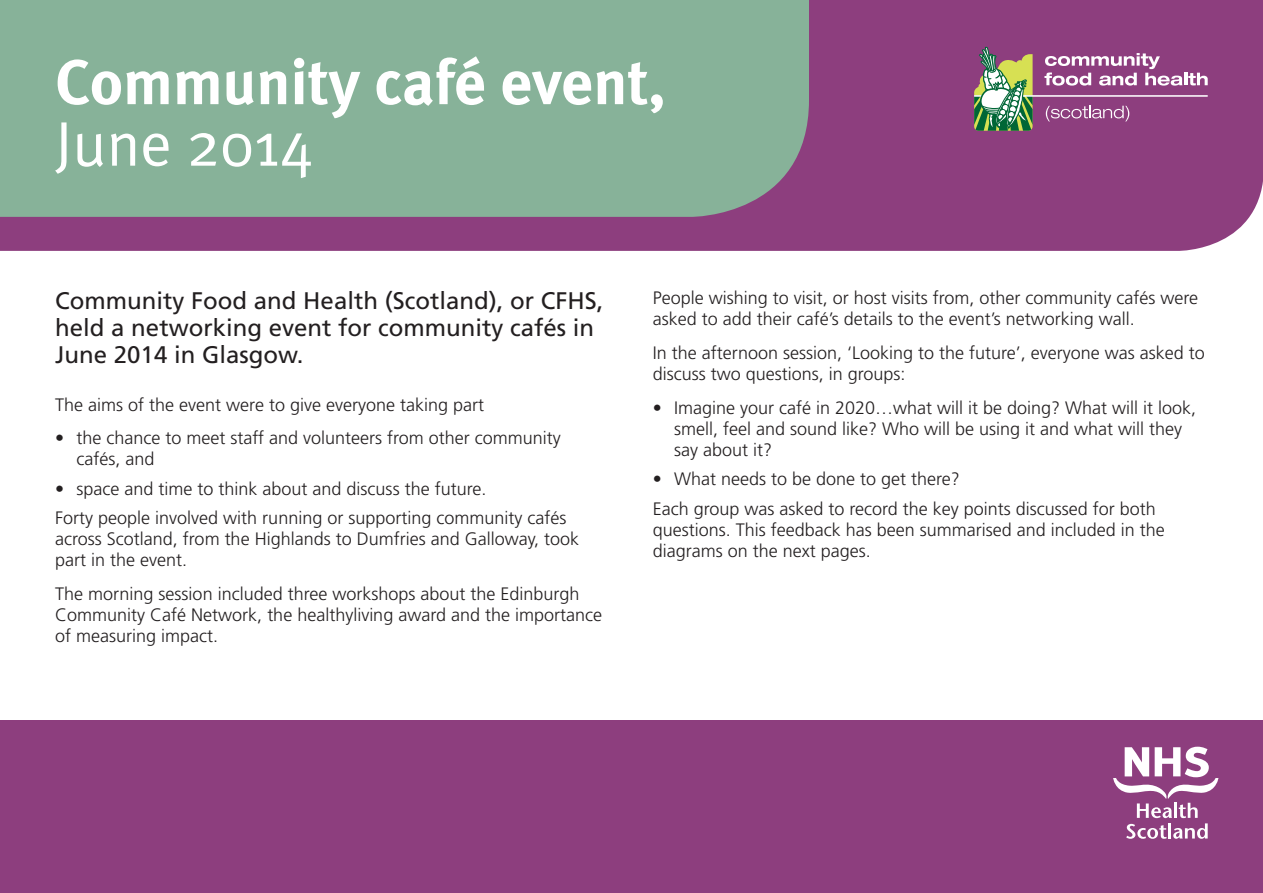
<style>
.page{position:relative;width:1263px;height:893px;background:#fff}
.page>*{position:absolute;margin:0;border:0;box-sizing:border-box;transform-origin:0 0}
.Front_cover_title{font:700 63px/61.5px "Meta Plus";color:#fff}
.Front_cover_title-2{font:24px/27px "Frutiger LT Std";color:#231f20}
.Body_Text{font:300 18px/21px "Frutiger LT Std";color:#231f20}
.s1{font-family:"Meta Plus Normal";font-weight:400}
</style>
<div class="page">
<div style="left:0;top:0;width:1263px;height:251px;background:#8d3e7e"></div>
<div style="left:0;top:0;width:809px;height:217px;background:#87b299"></div>
<div style="left:0;top:721px;width:1263px;height:172px;background:#8d3e7e"></div>
<hr style="left:974px;top:95px;width:233px;height:1px;background:#fff">
<svg style="left:1044px;top:53px;width:164px;height:33px"></svg>
<svg style="left:1046px;top:106px;width:83px;height:15px"></svg>
<svg style="left:974px;top:47px;width:58px;height:85px;background:#879d76"></svg>
<svg style="left:1113px;top:747px;width:105px;height:92px"></svg>
<h1 class="Front_cover_title" style="left:55px;top:51px;width:611px">Community café event,<br><span class="s1">June 2014</span></h1>
<h1 class="Front_cover_title-2" style="left:55px;top:287px;width:550px">Community Food and Health (Scotland), or CFHS, held a networking event for community cafés in<br>June 2014 in Glasgow.</h1>
<p class="Body_Text" style="left:55px;top:394px;width:430px">The aims of the event were to give everyone taking part</p>
<p class="Body_Text" style="left:77px;top:428px;width:486px;text-indent:-21px">• the chance to meet staff and volunteers from other community cafés, and</p>
<p class="Body_Text" style="left:55px;top:478px;width:433px">• space and time to think about and discuss the future.</p>
<p class="Body_Text" style="left:55px;top:508px;width:525px">Forty people involved with running or supporting community cafés across Scotland, from the Highlands to Dumfries and Galloway, took part in the event.</p>
<p class="Body_Text" style="left:55px;top:584px;width:548px">The morning session included three workshops about the Edinburgh<br>Community Café Network, the healthyliving award and the importance of measuring impact.</p>
<p class="Body_Text" style="left:653px;top:288px;width:547px">People wishing to visit, or host visits from, other community cafés were asked to add their café’s details to the event’s networking wall.</p>
<p class="Body_Text" style="left:653px;top:342px;width:554px">In the afternoon session, ‘Looking to the future’, everyone was asked to discuss two questions, in groups:</p>
<p class="Body_Text" style="left:674px;top:397px;width:524px;text-indent:-21px">• Imagine your café in 2020…what will it be doing? What will it look, smell, feel and sound like? Who will be using it and what will they say about it?</p>
<p class="Body_Text" style="left:653px;top:469px;width:309px">• What needs to be done to get there?</p>
<p class="Body_Text" style="left:653px;top:498px;width:514px">Each group was asked to record the key points discussed for both questions. This feedback has been summarised and included in the diagrams on the next pages.</p>
</div>
